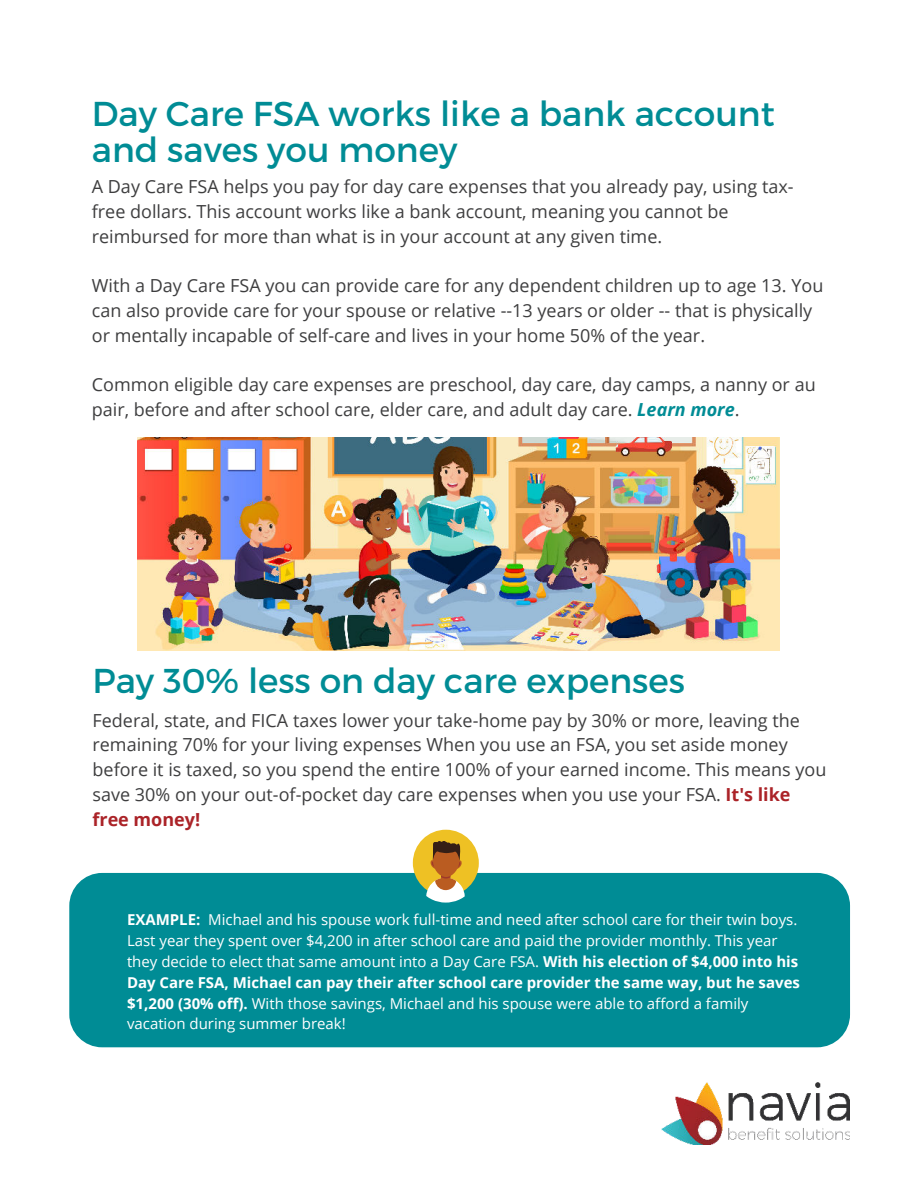
<style>
.page{position:relative;width:918px;height:1188px;background:#fff}
.page>*{position:absolute;margin:0;border:0;box-sizing:border-box;transform-origin:0 0}
.t1{font:34.5px/35.4px "Montserrat";color:#008c95}
.t2{font:18px/24.8px "Open Sans";color:#3e3e3f}
.t3{font:15px/20.9px "Open Sans";color:#fff}
.s1{font-weight:700;font-style:italic;color:#008c95}
.s2{font-weight:700;color:#ab2328}
.s3{font-weight:700}
</style>
<div class="page">
<img style="left:662px;top:1083px;width:188px;height:62px">
<div style="left:69px;top:873px;width:781px;height:174px;background:#008c95;border-radius:33px"></div>
<div style="left:413px;top:830px;width:66px;height:66px;background:#eec124;border-radius:50%"></div>
<svg style="left:426px;top:841px;width:39px;height:62px"></svg>
<img style="left:138px;top:437px;width:642px;height:214px">
<h1 class="t1" style="left:92px;top:96px;width:684px">Day Care FSA works like a bank account and saves you money</h1>
<p class="t2" style="left:92px;top:174px;width:703px">A Day Care FSA helps you pay for day care expenses that you already pay, using tax&shy;free dollars. This account works like a bank account, meaning you cannot be reimbursed for more than what is in your account at any given time.</p>
<p class="t2" style="left:92px;top:273px;width:733px">With a Day Care FSA you can provide care for any dependent children up to age 13. You can also provide care for your spouse or relative --13 years or older -- that is physically or mentally incapable of self-care and lives in your home 50% of the year.</p>
<p class="t2" style="left:92px;top:372px;width:725px">Common eligible day care expenses are preschool, day care, day camps, a nanny or au pair, before and after school care, elder care, and adult day care. <span class="s1">Learn more</span>.</p>
<h1 class="t1" style="left:93px;top:663px;width:594px">Pay 30% less on day care expenses</h1>
<p class="t2" style="left:93px;top:707px;width:736px">Federal, state, and FICA taxes lower your take-home pay by 30% or more, leaving the remaining 70% for your living expenses When you use an FSA, you set aside money before it is taxed, so you spend the entire 100% of your earned income. This means you save 30% on your out-of-pocket day care expenses when you use your FSA. <span class="s2">It's like free money!</span></p>
<p class="t3" style="left:127px;top:909px;width:674px"><span class="s3">EXAMPLE:</span> Michael and his spouse work full-time and need after school care for their twin boys.<br>Last year they spent over $4,200 in after school care and paid the provider monthly. This year they decide to elect that same amount into a Day Care FSA. <span class="s3">With his election of $4,000 into his Day Care FSA, Michael can pay their after school care provider the same way, but he saves $1,200 (30% off).</span> With those savings, Michael and his spouse were able to afford a family vacation during summer break!</p>
</div>
